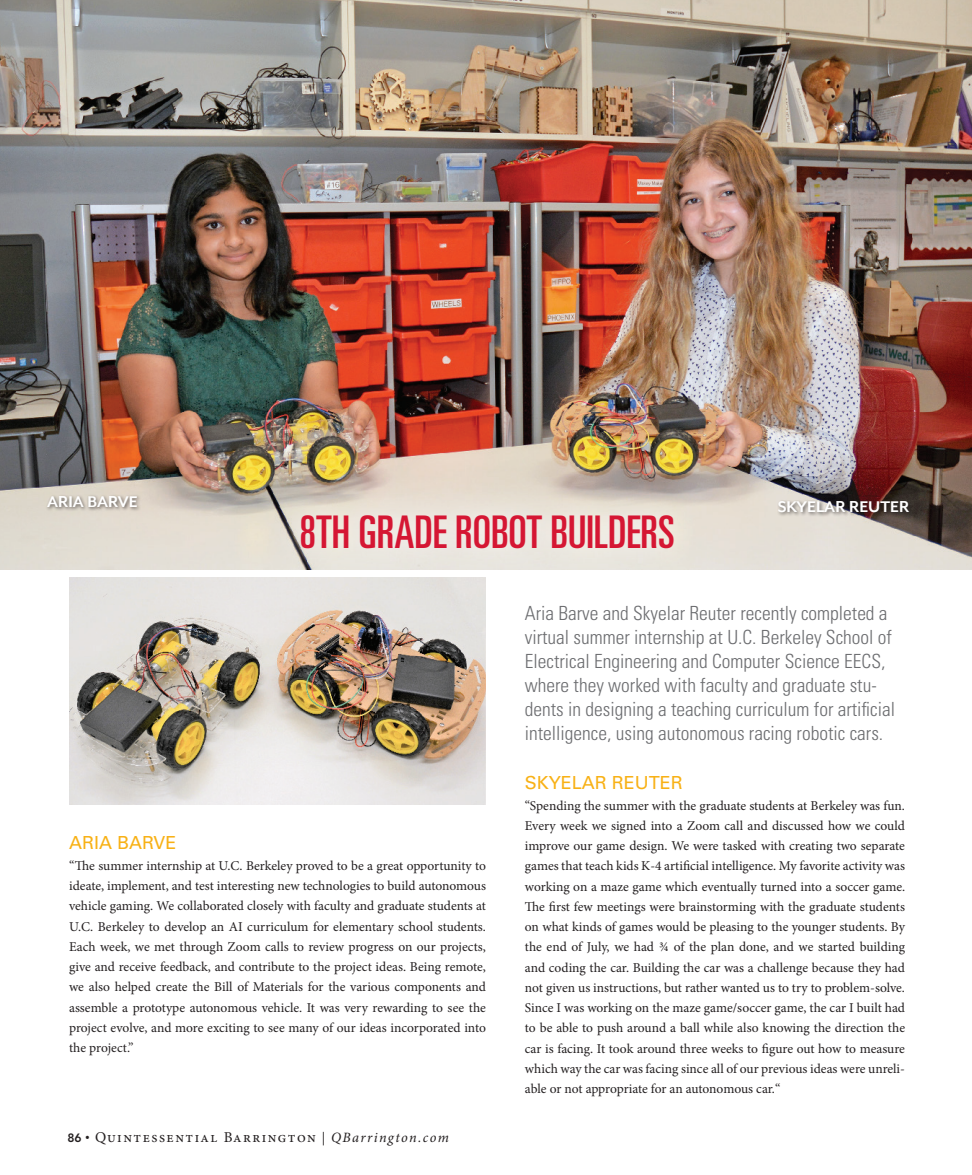
<style>
.page{position:relative;width:972px;height:1175px;background:#fff}
.page>*{position:absolute;margin:0;border:0;box-sizing:border-box;transform-origin:0 0}
.t1{font:ultra-condensed 45px "Univers LT Std";color:#d51633}
.t2{font:300 condensed 19.5px/24px "Univers LT Std";color:#6c6d70}
.Body-Text-No-Indent{font:18px "Univers LT Std";color:#f8b116}
.Photo-Caption-No-Rul{font:18px "Mr Eaves XL San Alt B";color:#fff}
.t3{font:15px "Minion Pro";letter-spacing:.1em;color:#231f20}
.Body-Text-No-Indent-2{font:13.5px/20.2px "Minion Pro";color:#231f20;text-align:justify}
.s1{font-family:"Avenir LT Std";font-weight:800;font-size:12px}
.s2{font-size:12px}
.s3{font-size:13.5px}
.s4{font-style:italic;font-size:14.25px}
</style>
<div class="page">
<img style="left:0;top:0;width:972px;height:569px">
<img style="left:69px;top:578px;width:417px;height:226px">
<svg style="left:272px;top:485px;width:430px;height:93px;background:#e5e0d8"></svg>
<div style="left:46px;top:494px;width:96px;height:17px;background:#231f20;opacity:.65"></div>
<div style="left:777px;top:500px;width:137px;height:17px;background:#231f20;opacity:.65"></div>
<p class="Photo-Caption-No-Rul" style="left:47px;top:491px;width:92px">ARIA BARVE</p>
<p class="Photo-Caption-No-Rul" style="left:778px;top:496px;width:133px">SKYELAR REUTER</p>
<p class="t1" style="left:299px;top:506px;width:377px">8TH GRADE ROBOT BUILDERS</p>
<p class="Body-Text-No-Indent" style="left:69px;top:832px;width:109px">ARIA BARVE</p>
<p class="Body-Text-No-Indent-2" style="left:69px;top:855px;width:418px">“The summer internship at U.C. Berkeley proved to be a great opportunity to ideate, implement, and test interesting new technologies to build autonomous vehicle gaming. We collaborated closely with faculty and graduate students at U.C. Berkeley to develop an AI curriculum for elementary school students.<br>Each week, we met through Zoom calls to review progress on our projects, give and receive feedback, and contribute to the project ideas. Being remote, we also helped create the Bill of Materials for the various components and assemble a prototype autonomous vehicle. It was very rewarding to see the project evolve, and more exciting to see many of our ideas incorporated into the project.”</p>
<p class="t3" style="left:68px;top:1126px;width:383px"><span class="s1">86</span> <span class="s2">•</span> Quintessential Barrington <span class="s3">|</span> <span class="s4">QBarrington.com</span></p>
<p class="t2" style="left:525px;top:601px;width:372px">Aria Barve and Skyelar Reuter recently completed a virtual summer internship at U.C. Berkeley School of Electrical Engineering and Computer Science EECS, where they worked with faculty and graduate stu&shy;dents in designing a teaching curriculum for artificial intelligence, using autonomous racing robotic cars.</p>
<p class="Body-Text-No-Indent" style="left:525px;top:772px;width:160px">SKYELAR REUTER</p>
<p class="Body-Text-No-Indent-2" style="left:525px;top:795px;width:382px">“Spending the summer with the graduate students at Berkeley was fun.<br>Every week we signed into a Zoom call and discussed how we could improve our game design. We were tasked with creating two separate games that teach kids K-4 artificial intelligence. My favorite activity was working on a maze game which eventually turned into a soccer game.<br>The first few meetings were brainstorming with the graduate students on what kinds of games would be pleasing to the younger students. By the end of July, we had ¾ of the plan done, and we started building and coding the car. Building the car was a challenge because they had not given us instructions, but rather wanted us to try to problem-solve.<br>Since I was working on the maze game/soccer game, the car I built had to be able to push around a ball while also knowing the direction the car is facing. It took around three weeks to figure out how to measure which way the car was facing since all of our previous ideas were unreli&shy;able or not appropriate for an autonomous car.“</p>
</div>
